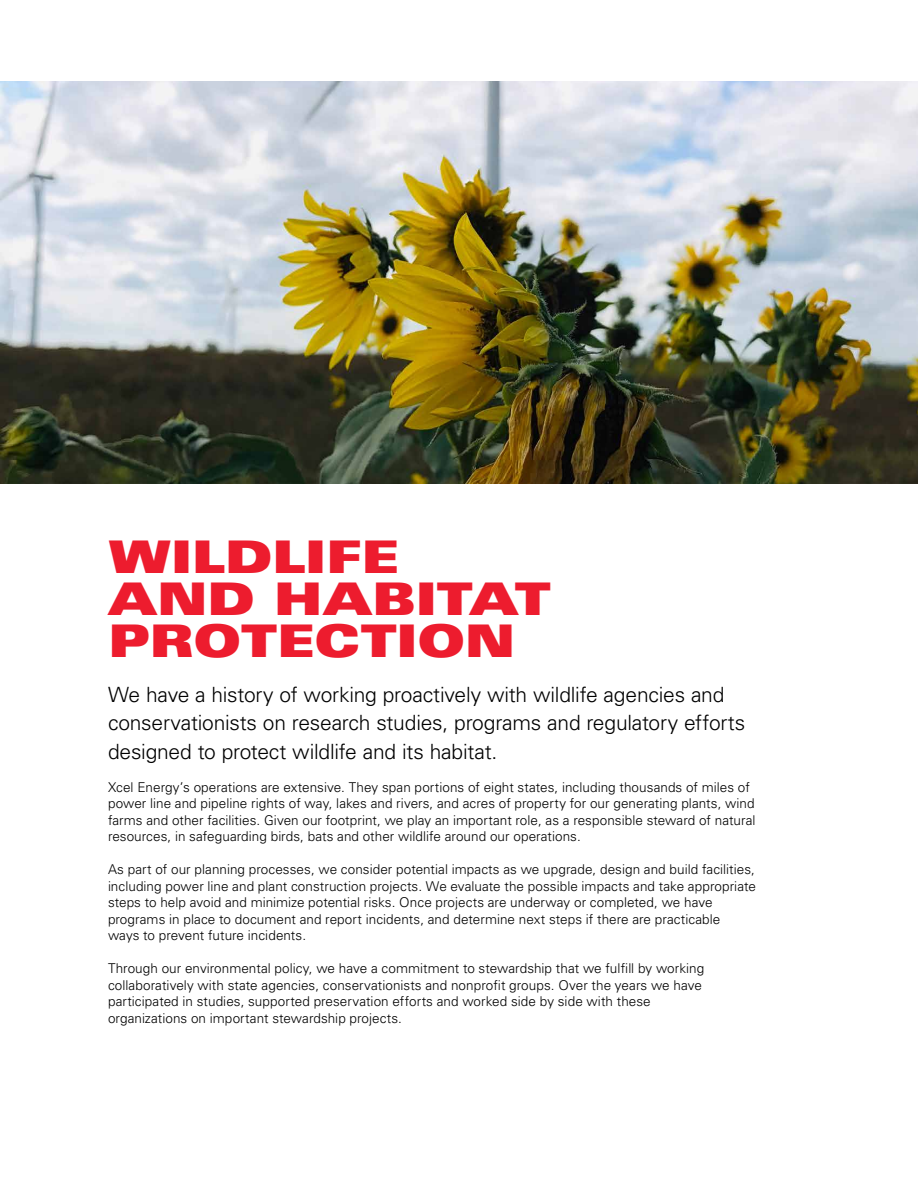
<style>
.page{position:relative;width:918px;height:1188px;background:#fff}
.page>*{position:absolute;margin:0;border:0;box-sizing:border-box;transform-origin:0 0}
.t1{font:45px/42px "Univers LT Std X Black Ex";letter-spacing:-.01em;color:#ed1c2e}
.t2{font:300 21px/28.5px "Univers LT Std";letter-spacing:-.01em;color:#000}
.t3{font:300 13.5px/16.5px "Univers LT Std";letter-spacing:.005em;color:#000}
</style>
<div class="page">
<img style="left:0;top:81px;width:918px;height:402px">
<h1 class="t1" style="left:108px;top:535px;width:445px">WILDLIFE<br>AND HABITAT<br>PROTECTION</h1>
<h2 class="t2" style="left:108px;top:680px;width:639px">We have a history of working proactively with wildlife agencies and conservationists on research studies, programs and regulatory efforts designed to protect wildlife and its habitat.</h2>
<p class="t3" style="left:108px;top:779px;width:649px">Xcel Energy’s operations are extensive. They span portions of eight states, including thousands of miles of power line and pipeline rights of way, lakes and rivers, and acres of property for our generating plants, wind farms and other facilities. Given our footprint, we play an important role, as a responsible steward of natural resources, in safeguarding birds, bats and other wildlife around our operations.</p>
<p class="t3" style="left:108px;top:861px;width:650px">As part of our planning processes, we consider potential impacts as we upgrade, design and build facilities, including power line and plant construction projects. We evaluate the possible impacts and take appropriate steps to help avoid and minimize potential risks. Once projects are underway or completed, we have programs in place to document and report incidents, and determine next steps if there are practicable<br>ways to prevent future incidents.</p>
<p class="t3" style="left:108px;top:960px;width:598px">Through our environmental policy, we have a commitment to stewardship that we fulfill by working collaboratively with state agencies, conservationists and nonprofit groups. Over the years we have participated in studies, supported preservation efforts and worked side by side with these organizations on important stewardship projects.</p>
</div>
